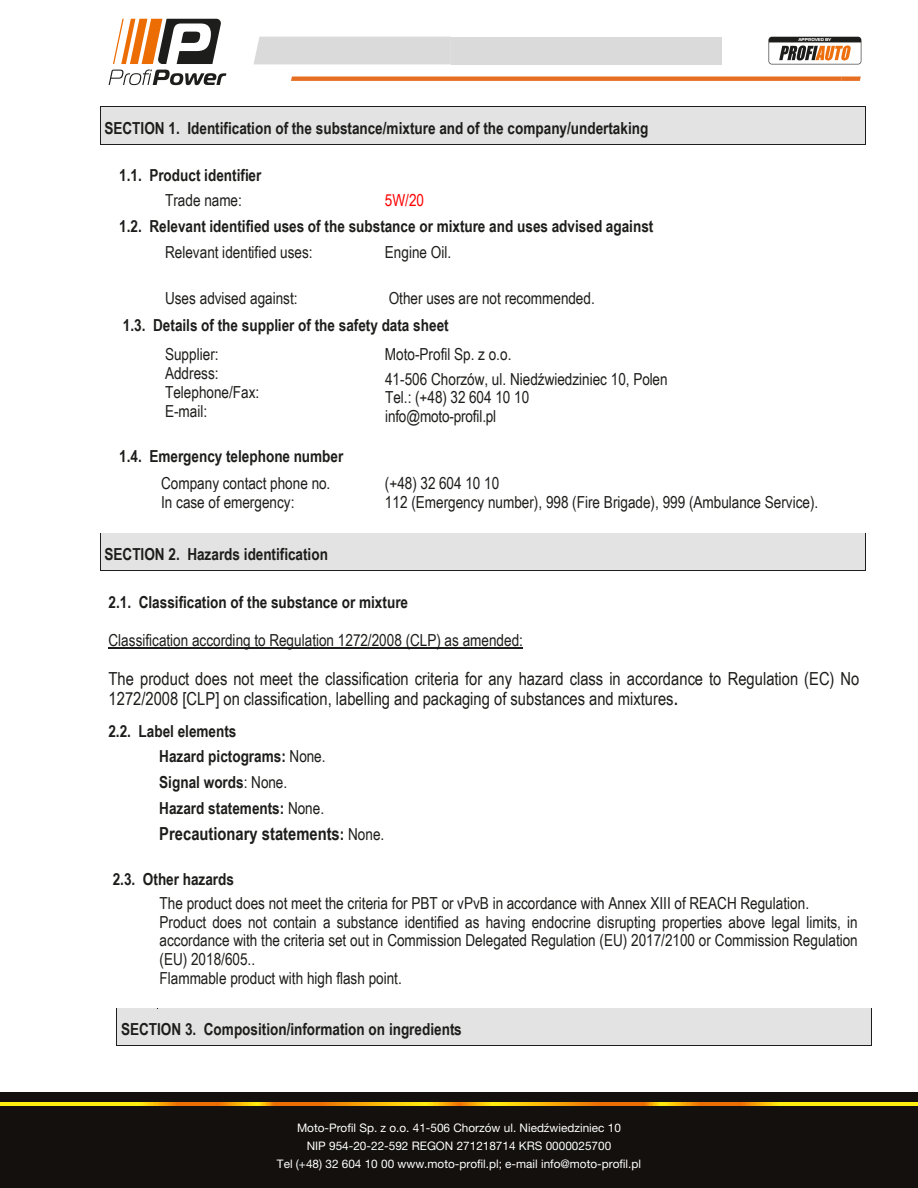
<style>
.page{position:relative;width:918px;height:1188px;background:#fff}
.page>*{position:absolute;margin:0;border:0;box-sizing:border-box;transform-origin:0 0}
.t1{font:18px/20.5px "Arial Narrow";color:#1d1d1b}
.t2{font:700 18px "Arial Narrow";color:#1d1d1b}
.t3{font:16.5px/18.9px "Arial Narrow";color:#1d1d1b}
.t4{font:700 16.5px/25.5px "Arial Narrow";color:#1d1d1b}
.t5{font:16.5px "Arial Narrow";color:#f00}
.t6{font:11.85px/17.7px "Helvetica Neue LT Pro";color:#fff;text-align:center}
.t7{font:700 4.2px "Magistral";color:#fff}
.s1{font-weight:700;font-size:16.5px}
.s2{font-weight:400}
.s3{font-size:16.5px}
.s4{font-weight:400;font-size:16.5px}
</style>
<div class="page">
<div style="left:105px;top:109px;width:757px;height:33px;background:#e3e3e3"></div>
<hr style="left:101px;top:106px;width:765px;height:1px;background:#1d1d1b">
<hr style="left:101px;top:107px;width:765px;height:2px;background:#e3e3e3">
<hr style="left:100px;top:142px;width:766px;height:2px;background:#e3e3e3">
<hr style="left:100px;top:109px;width:1px;height:35px;background:#1d1d1b">
<hr style="left:101px;top:144px;width:765px;height:1px;background:#1d1d1b">
<hr style="left:866px;top:109px;width:1px;height:35px;background:#1d1d1b">
<div style="left:105px;top:536px;width:757px;height:32px;background:#e3e3e3"></div>
<hr style="left:101px;top:533px;width:765px;height:1px;background:#1d1d1b">
<hr style="left:101px;top:534px;width:765px;height:2px;background:#e3e3e3">
<hr style="left:100px;top:568px;width:766px;height:2px;background:#e3e3e3">
<hr style="left:100px;top:536px;width:1px;height:34px;background:#1d1d1b">
<hr style="left:101px;top:570px;width:765px;height:1px;background:#1d1d1b">
<hr style="left:866px;top:536px;width:1px;height:34px;background:#1d1d1b">
<hr style="left:109px;top:647px;width:414px;height:2px;background:#1d1d1b">
<div style="left:121px;top:1011px;width:747px;height:32px;background:#e3e3e3"></div>
<hr style="left:117px;top:1008px;width:41px;height:1px;background:#1d1d1b">
<hr style="left:117px;top:1009px;width:41px;height:2px;background:#e3e3e3">
<hr style="left:158px;top:1008px;width:711px;height:1px;background:#1d1d1b">
<hr style="left:158px;top:1009px;width:711px;height:2px;background:#e3e3e3">
<hr style="left:117px;top:1043px;width:755px;height:2px;background:#e3e3e3">
<hr style="left:116px;top:1011px;width:1px;height:34px;background:#1d1d1b">
<hr style="left:117px;top:1045px;width:755px;height:1px;background:#1d1d1b">
<hr style="left:872px;top:1011px;width:1px;height:34px;background:#1d1d1b">
<svg style="left:109px;top:19px;width:117px;height:66px"></svg>
<div style="left:253px;top:37px;width:198px;height:27px;background:#dadada"></div>
<div style="left:451px;top:37px;width:271px;height:27px;background:#dadada"></div>
<svg style="left:291px;top:77px;width:570px;height:4px;background:#e67228"></svg>
<svg style="left:769px;top:37px;width:92px;height:27px"></svg>
<div style="left:0;top:1092px;width:918px;height:96px;background:#13100d"></div>
<svg style="left:0;top:1103px;width:918px;height:3px;background:#f8b609"></svg>
<p class="t4" style="left:105px;top:114px;width:545px">SECTION 1. Identification of the substance/mixture and of the company/undertaking</p>
<p class="t4" style="left:119px;top:162px;width:144px">1.1. Product identifier</p>
<p class="t3" style="left:165px;top:191px;width:78px">Trade name:</p>
<p class="t5" style="left:385px;top:189px;width:41px">5W/20</p>
<p class="t4" style="left:119px;top:213px;width:536px">1.2. Relevant identified uses of the substance or mixture and uses advised against</p>
<p class="t3" style="left:165px;top:242px;width:149px">Relevant identified uses:</p>
<p class="t3" style="left:385px;top:242px;width:68px">Engine Oil.</p>
<p class="t3" style="left:165px;top:289px;width:134px">Uses advised against:</p>
<p class="t3" style="left:389px;top:289px;width:208px">Other uses are not recommended.</p>
<p class="t4" style="left:123px;top:311px;width:327px">1.3. Details of the supplier of the safety data sheet</p>
<p class="t3" style="left:165px;top:344px;width:96px">Supplier:<br>Address:<br>Telephone/Fax:<br>E-mail:</p>
<p class="t3" style="left:385px;top:342px;width:284px;line-height:24.3px">Moto-Profil Sp. z o.o.<br>41-506 Chorzów, ul. Niedźwiedziniec 10, Polen</p>
<p class="t3" style="left:385px;top:388px;width:146px">Tel.: (+48) 32 604 10 10 info@moto-profil.pl</p>
<p class="t7" style="left:798px;top:37px;width:35px">APPROVED BY</p>
<p class="t4" style="left:119px;top:443px;width:226px">1.4. Emergency telephone number</p>
<p class="t3" style="left:161px;top:474px;width:171px">Company contact phone no.<br>In case of emergency:</p>
<p class="t3" style="left:385px;top:474px;width:435px">(+48) 32 604 10 10<br>112 (Emergency number), 998 (Fire Brigade), 999 (Ambulance Service).</p>
<p class="t4" style="left:105px;top:541px;width:225px">SECTION 2. Hazards identification</p>
<p class="t4" style="left:109px;top:588px;width:301px">2.1. Classification of the substance or mixture</p>
<p class="t3" style="left:109px;top:630px;width:416px">Classification according to Regulation 1272/2008 (CLP) as amended:</p>
<p class="t1" style="left:109px;top:668px;width:752px">The product does not meet the classification criteria for any hazard class in accordance to Regulation (EC) No<br>1272/2008 [CLP] on classification, labelling and packaging of substances and mixtures<span class="s1">.</span></p>
<p class="t4" style="left:159px;top:717px;width:168px;text-indent:-51px">2.2. Label elements<br>Hazard pictograms: <span class="s2">None.<br></span>Signal words<span class="s2">: None.<br></span>Hazard statements: <span class="s2">None.</span></p>
<p class="t2" style="left:159px;top:820px;width:227px">Precautionary statements<span class="s3">:</span> <span class="s4">None.</span></p>
<p class="t4" style="left:113px;top:866px;width:123px">2.3. Other hazards</p>
<p class="t3" style="left:159px;top:893px;width:700px">The product does not meet the criteria for PBT or vPvB in accordance with Annex XIII of REACH Regulation.<br>Product does not contain a substance identified as having endocrine disrupting properties above legal limits, in accordance with the criteria set out in Commission Delegated Regulation (EU) 2017/2100 or Commission Regulation (EU) 2018/605..<br>Flammable product with high flash point.</p>
<p class="t4" style="left:121px;top:1016px;width:342px">SECTION 3. Composition/information on ingredients</p>
<p class="t6" style="left:277px;top:1119px;width:366px">Moto-Profil Sp. z o.o. 41-506 Chorzów ul. Niedźwiedziniec 10<br>NIP 954-20-22-592 REGON 271218714 KRS 0000025700<br>Tel (+48) 32 604 10 00 www.moto-profil.pl; e-mail info@moto-profil.pl</p>
</div>
